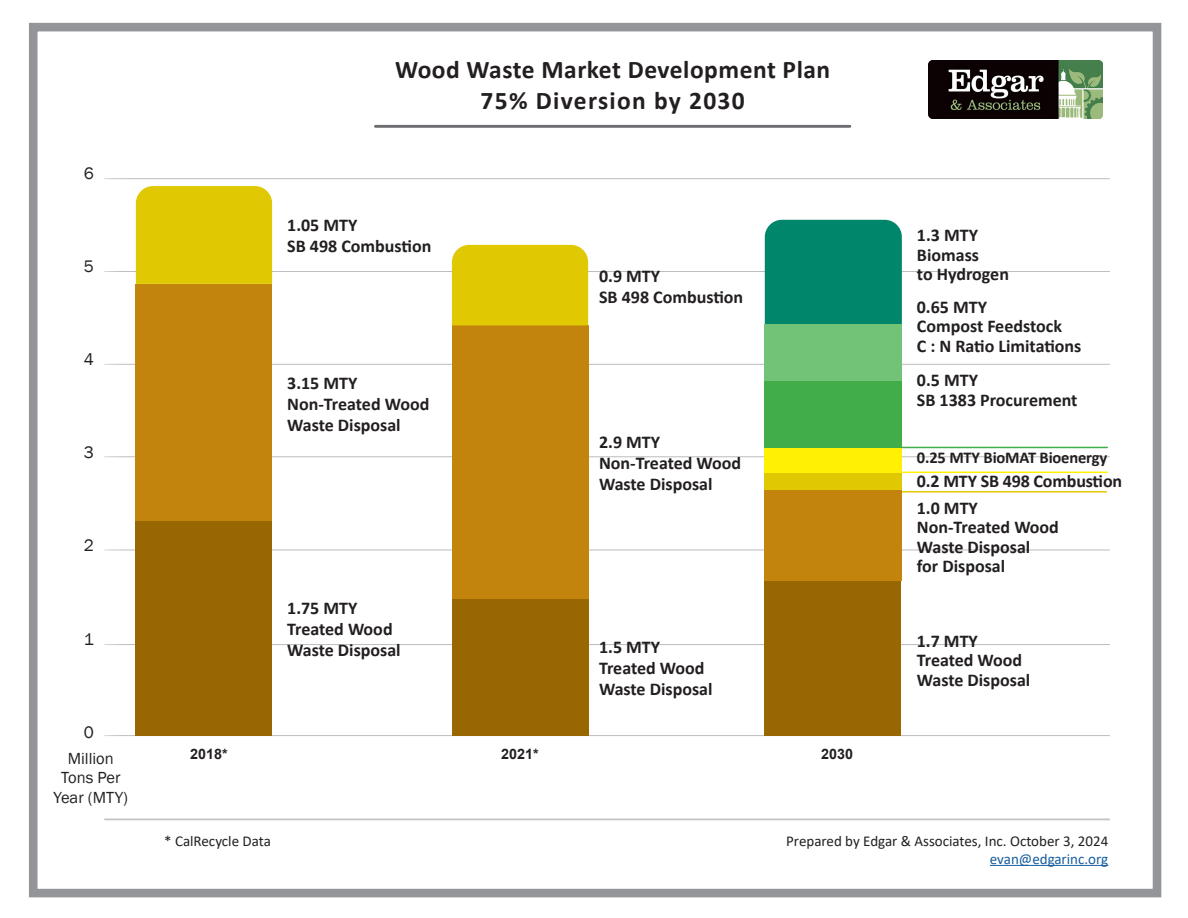
<style>
.page{position:relative;width:1188px;height:918px;background:#fff}
.page>*{position:absolute;margin:0;border:0;box-sizing:border-box;transform-origin:0 0}
.t1{font:700 25.5px "Calibri";letter-spacing:.02em;color:#231f20}
.t2{font:700 25.5px "Calibri";letter-spacing:.05em;color:#231f20}
.t3{font:700 18px/21px "Calibri";color:#231f20}
.t4{font:17.25px "Franklin Gothic";color:#231f20}
.t5{font:16.5px/19.5px "Franklin Gothic";color:#231f20;text-align:center}
.t6{font:700 16.5px "Calibri";letter-spacing:-.01em;color:#231f20}
.t7{font:15px/18px "Calibri";color:#231f20;text-align:right}
.t8{font:700 14.4px "Arial";color:#231f20}
.s1{color:#175d9e}
</style>
<div class="page">
<hr style="left:104px;top:178px;width:1006px;height:1px;background:#bcbdc0">
<hr style="left:104px;top:271px;width:1006px;height:1px;background:#bcbdc0">
<hr style="left:104px;top:644px;width:1006px;height:1px;background:#bcbdc0">
<hr style="left:104px;top:456px;width:1006px;height:1px;background:#bcbdc0">
<hr style="left:104px;top:364px;width:1006px;height:1px;background:#bcbdc0">
<hr style="left:104px;top:550px;width:1006px;height:1px;background:#bcbdc0">
<hr style="left:104px;top:735px;width:1006px;height:1px;background:#bcbdc0">
<div style="left:26px;top:131px;width:104px;height:664px;background:#fff"></div>
<hr style="left:104px;top:819px;width:1006px;height:1px;background:#bcbdc0">
<hr style="left:902px;top:472px;width:205px;height:1px;background:#fff101">
<hr style="left:901px;top:491px;width:205px;height:2px;background:#e0c802">
<hr style="left:902px;top:447px;width:205px;height:1px;background:#41ad49">
<hr style="left:990px;top:865px;width:118px;height:1px;background:#175d9e">
<div style="left:765px;top:220px;width:137px;height:104px;background:#00866b"></div>
<div style="left:765px;top:381px;width:137px;height:67px;background:#41ad49"></div>
<hr style="left:375px;top:125px;width:475px;height:3px;background:#6c6d70">
<div style="left:136px;top:284px;width:136px;height:238px;background:#c3840e"></div>
<div style="left:136px;top:186px;width:136px;height:98px;background:#e0c802"></div>
<div style="left:452px;top:325px;width:136px;height:274px;background:#c3840e"></div>
<div style="left:452px;top:245px;width:136px;height:80px;background:#e0c802"></div>
<div style="left:765px;top:581px;width:136px;height:155px;background:#996702"></div>
<div style="left:765px;top:490px;width:137px;height:91px;background:#c3840e"></div>
<div style="left:765px;top:472px;width:137px;height:18px;background:#e0c802"></div>
<div style="left:765px;top:448px;width:137px;height:24px;background:#fff101"></div>
<img style="left:928px;top:60px;width:175px;height:58px">
<div style="left:29px;top:23px;width:1132px;height:874px;border:9px solid #939598"></div>
<div style="left:136px;top:522px;width:136px;height:214px;background:#996702"></div>
<div style="left:452px;top:599px;width:136px;height:137px;background:#996702"></div>
<div style="left:765px;top:324px;width:137px;height:57px;background:#72c278"></div>
<p class="t4" style="left:84px;top:163px;width:12px">6</p>
<p class="t4" style="left:84px;top:256px;width:12px">5</p>
<p class="t4" style="left:84px;top:349px;width:12px">4</p>
<p class="t4" style="left:84px;top:442px;width:12px">3</p>
<p class="t4" style="left:84px;top:535px;width:12px">2</p>
<p class="t4" style="left:84px;top:628px;width:12px">1</p>
<p class="t4" style="left:84px;top:721px;width:12px">0</p>
<p class="t5" style="left:54px;top:749px;width:76px">Million<br>Tons Per<br>Year (MTY)</p>
<p class="t1" style="left:395px;top:52px;width:437px">Wood Waste Market Development Plan</p>
<p class="t2" style="left:481px;top:82px;width:266px">75% Diversion by 2030</p>
<p class="t3" style="left:287px;top:215px;width:72px">1.05 MTY</p>
<p class="t3" style="left:287px;top:236px;width:146px">SB 498 Combustion</p>
<p class="t3" style="left:287px;top:372px;width:72px">3.15 MTY</p>
<p class="t3" style="left:287px;top:393px;width:144px">Non-Treated Wood<br>Waste Disposal</p>
<p class="t3" style="left:287px;top:597px;width:72px">1.75 MTY</p>
<p class="t3" style="left:287px;top:618px;width:107px">Treated Wood</p>
<p class="t3" style="left:287px;top:639px;width:115px">Waste Disposal</p>
<p class="t3" style="left:599px;top:265px;width:63px">0.9 MTY</p>
<p class="t3" style="left:599px;top:286px;width:146px">SB 498 Combustion</p>
<p class="t3" style="left:599px;top:431px;width:63px">2.9 MTY</p>
<p class="t3" style="left:599px;top:452px;width:144px">Non-Treated Wood<br>Waste Disposal</p>
<p class="t3" style="left:599px;top:636px;width:63px">1.5 MTY</p>
<p class="t3" style="left:599px;top:657px;width:107px">Treated Wood</p>
<p class="t3" style="left:599px;top:678px;width:115px">Waste Disposal</p>
<p class="t8" style="left:190px;top:744px;width:39px">2018*</p>
<p class="t8" style="left:501px;top:744px;width:39px">2021*</p>
<p class="t8" style="left:821px;top:744px;width:33px">2030</p>
<p class="t3" style="left:917px;top:225px;width:63px">1.3 MTY</p>
<p class="t3" style="left:917px;top:244px;width:64px">Biomass</p>
<p class="t3" style="left:917px;top:264px;width:94px">to Hydrogen</p>
<p class="t3" style="left:917px;top:296px;width:72px">0.65 MTY</p>
<p class="t3" style="left:917px;top:316px;width:147px">Compost Feedstock</p>
<p class="t3" style="left:917px;top:335px;width:166px">C : N Ratio Limitations</p>
<p class="t3" style="left:917px;top:370px;width:63px">0.5 MTY</p>
<p class="t3" style="left:917px;top:389px;width:162px">SB 1383 Procurement</p>
<p class="t6" style="left:917px;top:446px;width:192px">0.25 MTY BioMAT Bioenergy</p>
<p class="t3" style="left:917px;top:471px;width:207px">0.2 MTY SB 498 Combustion</p>
<p class="t3" style="left:917px;top:497px;width:63px">1.0 MTY</p>
<p class="t3" style="left:917px;top:517px;width:144px;line-height:19.5px">Non-Treated Wood<br>Waste Disposal</p>
<p class="t3" style="left:917px;top:555px;width:90px">for Disposal</p>
<p class="t3" style="left:917px;top:630px;width:63px">1.7 MTY</p>
<p class="t3" style="left:917px;top:649px;width:107px">Treated Wood</p>
<p class="t3" style="left:917px;top:669px;width:115px">Waste Disposal</p>
<p class="t7" style="left:164px;top:831px;width:108px">* CalRecycle Data</p>
<p class="t7" style="left:786px;top:831px;width:324px">Prepared by Edgar &amp; Associates, Inc. October 3, 2024 <span class="s1">evan@edgarinc.org</span></p>
</div>
